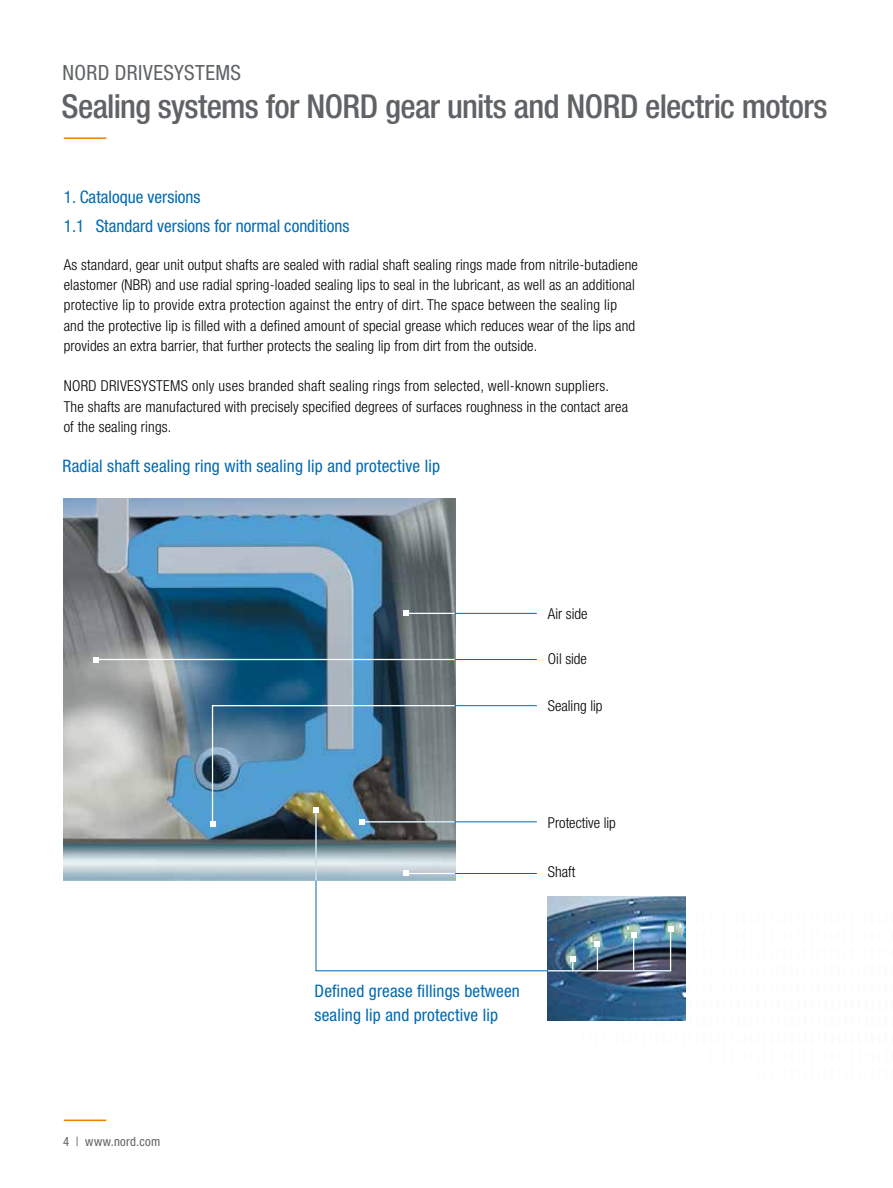
<style>
.page{position:relative;width:893px;height:1188px;background:#fff}
.page>*{position:absolute;margin:0;border:0;box-sizing:border-box;transform-origin:0 0}
.t1{font:500 condensed 33px "Helvetica Neue LT Std";letter-spacing:-.02em;color:#606366}
.t2{font:condensed 21px "Helvetica Neue LT Std";letter-spacing:.02em;color:#606366}
.t3{font:condensed 17.25px/28.8px "Helvetica Neue LT Std";letter-spacing:.01em;color:#006ab3}
.t4{font:300 condensed 15px/20.2px "Helvetica Neue LT Std";letter-spacing:.01em;color:#000}
.t5{font:condensed 12.75px "Helvetica Neue LT Std";letter-spacing:.02em;color:#606366}
</style>
<div class="page">
<hr style="left:64px;top:1120px;width:42px;height:1px;background:#ee7f00">
<hr style="left:64px;top:137px;width:42px;height:2px;background:#ee7f00">
<img style="left:64px;top:498px;width:391px;height:26px">
<img style="left:64px;top:524px;width:391px;height:357px">
<img style="left:548px;top:896px;width:137px;height:125px">
<hr style="left:403px;top:613px;width:134px;height:1px;background:#006ab3">
<hr style="left:93px;top:659px;width:444px;height:1px;background:#006ab3">
<svg style="left:315px;top:827px;width:358px;height:145px"></svg>
<hr style="left:315px;top:810px;width:2px;height:71px;background:#fff">
<img style="left:210px;top:704px;width:327px;height:123px">
<hr style="left:96px;top:659px;width:359px;height:1px;background:#fff">
<svg style="left:93px;top:657px;width:5px;height:5px"></svg>
<hr style="left:406px;top:613px;width:49px;height:1px;background:#fff">
<svg style="left:403px;top:611px;width:5px;height:5px"></svg>
<img style="left:547px;top:927px;width:126px;height:45px">
<hr style="left:406px;top:873px;width:49px;height:1px;background:#fff">
<svg style="left:403px;top:871px;width:5px;height:5px"></svg>
<h2 class="t2" style="left:63px;top:60px;width:180px">NORD DRIVESYSTEMS</h2>
<h1 class="t1" style="left:62px;top:87px;width:767px">Sealing systems for NORD gear units and NORD electric motors</h1>
<p class="t3" style="left:64px;top:182px;width:287px">1. Cataloque versions<br>1.1 Standard versions for normal conditions</p>
<p class="t4" style="left:64px;top:254px;width:576px">As standard, gear unit output shafts are sealed with radial shaft sealing rings made from nitrile-butadiene elastomer (NBR) and use radial spring-loaded sealing lips to seal in the lubricant, as well as an additional protective lip to provide extra protection against the entry of dirt. The space between the sealing lip and the protective lip is filled with a defined amount of special grease which reduces wear of the lips and provides an extra barrier, that further protects the sealing lip from dirt from the outside.</p>
<p class="t4" style="left:64px;top:376px;width:566px">NORD DRIVESYSTEMS only uses branded shaft sealing rings from selected, well-known suppliers.<br>The shafts are manufactured with precisely specified degrees of surfaces roughness in the contact area of the sealing rings.</p>
<p class="t3" style="left:63px;top:451px;width:379px">Radial shaft sealing ring with sealing lip and protective lip</p>
<p class="t4" style="left:548px;top:604px;width:41px">Air side</p>
<p class="t4" style="left:548px;top:649px;width:41px">Oil side</p>
<p class="t4" style="left:548px;top:696px;width:56px">Sealing lip</p>
<p class="t5" style="left:63px;top:1134px;width:98px">4 | www.nord.com</p>
<p class="t4" style="left:548px;top:813px;width:69px">Protective lip</p>
<p class="t4" style="left:548px;top:862px;width:29px">Shaft</p>
<p class="t3" style="left:315px;top:979px;width:207px;line-height:23.7px">Defined grease fillings between sealing lip and protective lip</p>
</div>
